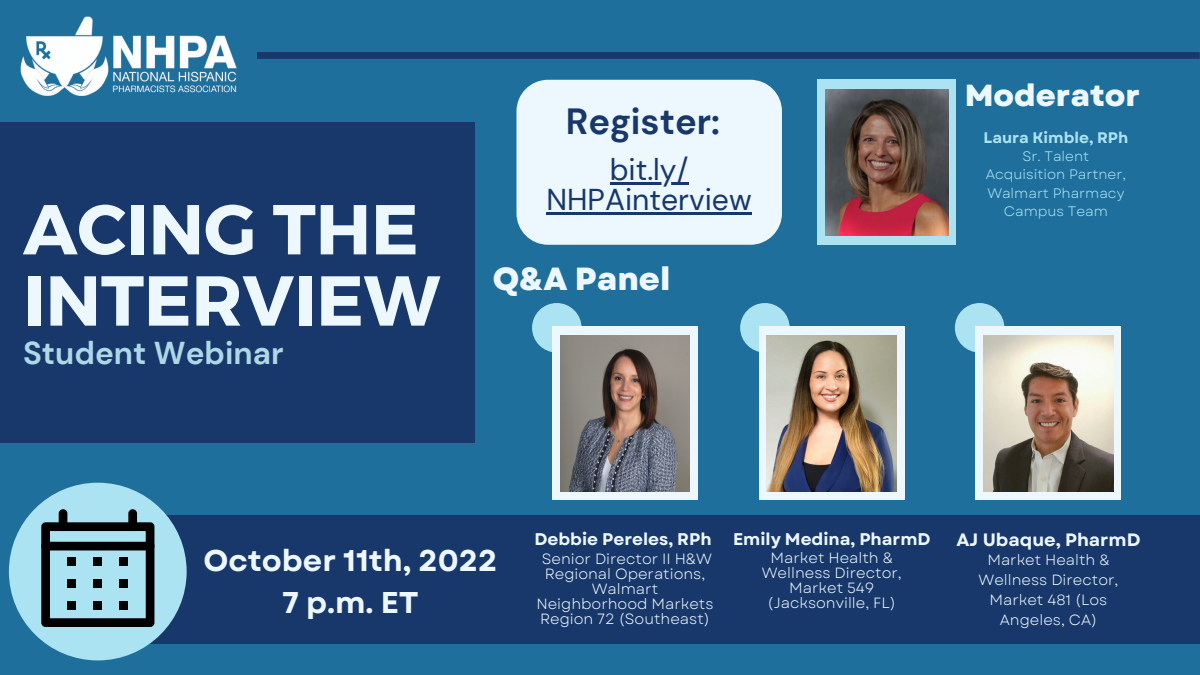
<style>
.page{position:relative;width:1200px;height:675px;background:#1f6f9d}
.page>*{position:absolute;margin:0;border:0;box-sizing:border-box;transform-origin:0 0}
.t1{font:700 70.5px/71.2px "Montserrat";color:#ecf8fd}
.t2{font:700 36.4px "DM Sans";color:#18376a}
.t3{font:800 32px "Garet";color:#ecf8fd}
.t4{font:700 31.6px "DM Sans";color:#add8e6}
.t5{font:800 30.5px "Garet";color:#ecf8fd}
.t6{font:30.1px/30px "DM Sans";color:#18376a;text-align:center}
.t7{font:700 30px/42px "Garet";color:#ecf8fd;text-align:center}
.t8{font:700 17.9px "Garet";color:#ecf8fd}
.t9{font:700 16.9px "Garet";color:#ecf8fd}
.t10{font:700 15.3px "Garet";color:#ace3f2}
.t11{font:14.8px/15px "Garet";color:#ecf8fd;text-align:center}
.t12{font:13.8px/18.6px "Garet";color:#ace3f2;text-align:center}
</style>
<div class="page">
<div style="left:257px;top:52px;width:943px;height:7px;background:#18376a"></div>
<div style="left:740px;top:303px;width:50px;height:50px;background:#ace3f2;border-radius:50%"></div>
<div style="left:759px;top:327px;width:145px;height:173px;background:#ecf8fd"></div>
<img style="left:767px;top:335px;width:130px;height:156px">
<div style="left:130px;top:515px;width:1070px;height:128px;background:#18376a"></div>
<img style="left:20px;top:16px;width:217px;height:80px">
<div style="left:9px;top:483px;width:178px;height:177px;background:#ace3f2;border-radius:50%"></div>
<svg style="left:41px;top:509px;width:113px;height:118px"></svg>
<div style="left:532px;top:303px;width:50px;height:50px;background:#ace3f2;border-radius:50%"></div>
<div style="left:552px;top:327px;width:146px;height:173px;background:#ecf8fd"></div>
<img style="left:560px;top:335px;width:130px;height:156px">
<div style="left:955px;top:303px;width:49px;height:50px;background:#ace3f2;border-radius:50%"></div>
<div style="left:976px;top:327px;width:145px;height:173px;background:#ecf8fd"></div>
<img style="left:984px;top:335px;width:129px;height:156px">
<div style="left:817px;top:80px;width:139px;height:165px;background:#ace3f2"></div>
<img style="left:825px;top:90px;width:123px;height:145px">
<div style="left:0;top:122px;width:475px;height:321px;background:#18376a"></div>
<div style="left:516px;top:80px;width:266px;height:165px;background:#ecf8fd;border-radius:32px"></div>
<hr style="left:610px;top:182px;width:78px;height:3px;background:#18376a">
<hr style="left:546px;top:212px;width:206px;height:3px;background:#18376a">
<h1 class="t1" style="left:23px;top:190px;width:418px">ACING THE<br>INTERVIEW</h1>
<h3 class="t4" style="left:23px;top:332px;width:262px">Student Webinar</h3>
<h2 class="t2" style="left:566px;top:98px;width:156px">Register:</h2>
<h3 class="t6" style="left:546px;top:154px;width:207px">bit.ly/<br>NHPAinterview</h3>
<h3 class="t3" style="left:493px;top:255px;width:179px">Q&amp;A Panel</h3>
<h3 class="t5" style="left:965px;top:73px;width:177px">Moderator</h3>
<p class="t10" style="left:984px;top:126px;width:146px">Laura Kimble, RPh</p>
<p class="t12" style="left:986px;top:147px;width:142px">Sr. Talent<br>Acquisition Partner,<br>Walmart Pharmacy<br>Campus Team</p>
<h3 class="t7" style="left:203px;top:539px;width:296px">October 11th, 2022<br>7 p.m. ET</h3>
<p class="t9" style="left:534px;top:527px;width:179px">Debbie Pereles, RPh</p>
<p class="t11" style="left:536px;top:551px;width:179px">Senior Director II H&amp;W<br>Regional Operations,<br>Walmart<br>Neighborhood Markets<br>Region 72 (Southeast)</p>
<p class="t9" style="left:733px;top:527px;width:199px">Emily Medina, PharmD</p>
<p class="t11" style="left:762px;top:551px;width:141px">Market Health &amp;<br>Wellness Director,<br>Market 549 (Jacksonville, FL)</p>
<p class="t8" style="left:957px;top:526px;width:185px">AJ Ubaque, PharmD</p>
<p class="t11" style="left:979px;top:549px;width:141px;line-height:20.2px">Market Health &amp;<br>Wellness Director,<br>Market 481 (Los<br>Angeles, CA)</p>
</div>
